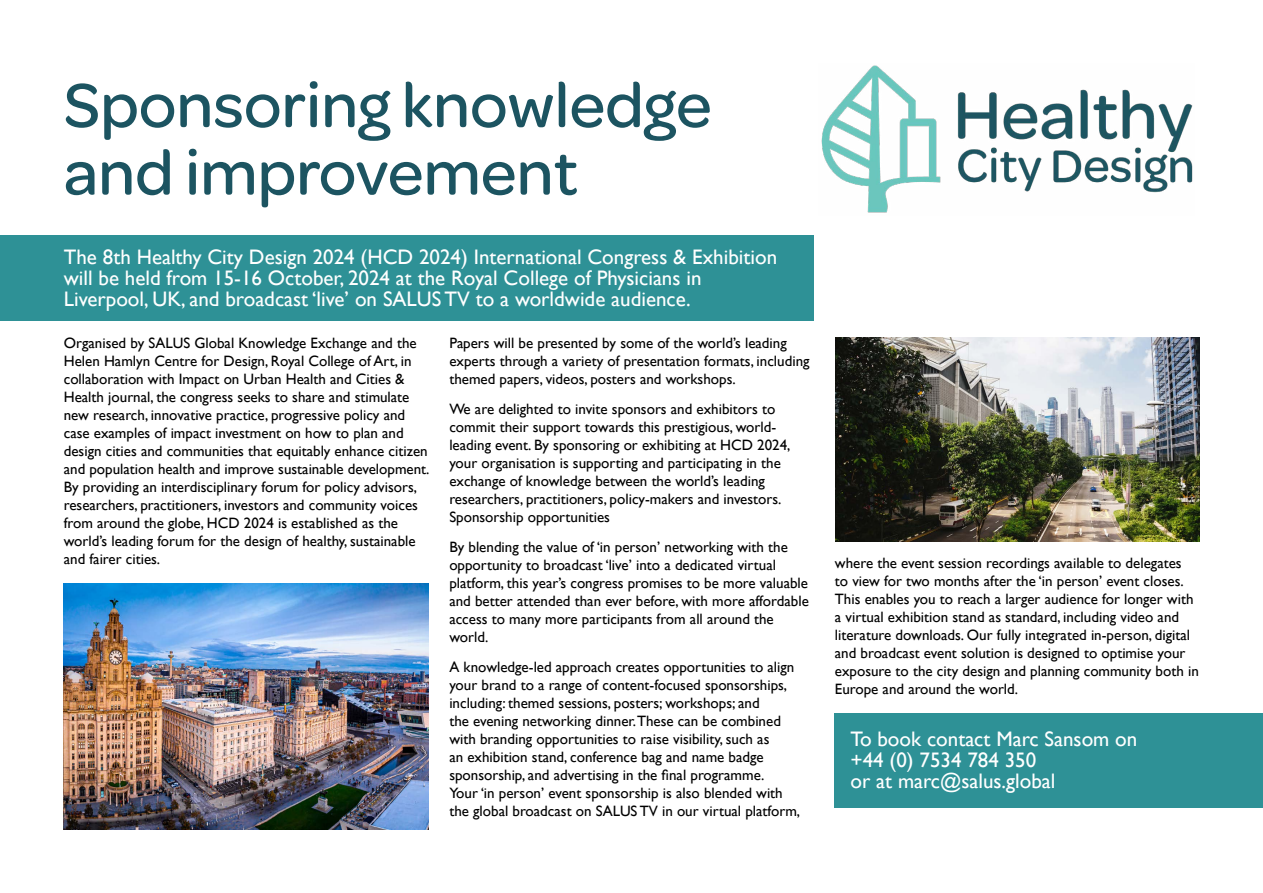
<style>
.page{position:relative;width:1263px;height:893px;background:#fff}
.page>*{position:absolute;margin:0;border:0;box-sizing:border-box;transform-origin:0 0}
.t1{font:500 66px/67.5px "Omnes";color:#1c5461}
.t2{font:21px/21px "Gill Sans";color:#fff}
.t3{font:15px/18px "Gill Sans";color:#000}
</style>
<div class="page">
<div style="left:0;top:236px;width:814px;height:85px;background:#2e9196"></div>
<img style="left:835px;top:338px;width:365px;height:204px">
<img style="left:64px;top:584px;width:364px;height:245px">
<img style="left:821px;top:65px;width:372px;height:148px">
<div style="left:835px;top:713px;width:428px;height:94px;background:#2e9196"></div>
<h1 class="t1" style="left:64px;top:67px;width:650px">Sponsoring knowledge and improvement</h1>
<h2 class="t2" style="left:64px;top:246px;width:715px">The 8th Healthy City Design 2024 (HCD 2024) International Congress &amp; Exhibition will be held from 15-16 October, 2024 at the Royal College of Physicians in<br>Liverpool, UK, and broadcast ‘live’ on SALUS TV to a worldwide audience.</h2>
<p class="t3" style="left:64px;top:334px;width:367px">Organised by SALUS Global Knowledge Exchange and the Helen Hamlyn Centre for Design, Royal College of Art, in collaboration with Impact on Urban Health and Cities &amp; Health journal, the congress seeks to share and stimulate new research, innovative practice, progressive policy and case examples of impact investment on how to plan and design cities and communities that equitably enhance citizen and population health and improve sustainable development.<br>By providing an interdisciplinary forum for policy advisors, researchers, practitioners, investors and community voices from around the globe, HCD 2024 is established as the world’s leading forum for the design of healthy, sustainable and fairer cities.</p>
<p class="t3" style="left:449px;top:334px;width:362px">Papers will be presented by some of the world’s leading experts through a variety of presentation formats, including themed papers, videos, posters and workshops.</p>
<p class="t3" style="left:449px;top:400px;width:343px">We are delighted to invite sponsors and exhibitors to commit their support towards this prestigious, world&shy;leading event. By sponsoring or exhibiting at HCD 2024, your organisation is supporting and participating in the exchange of knowledge between the world’s leading researchers, practitioners, policy-makers and investors.<br>Sponsorship opportunities</p>
<p class="t3" style="left:449px;top:538px;width:361px">By blending the value of ‘in person’ networking with the opportunity to broadcast ‘live’ into a dedicated virtual platform, this year’s congress promises to be more valuable and better attended than ever before, with more affordable access to many more participants from all around the world.</p>
<p class="t3" style="left:449px;top:658px;width:352px">A knowledge-led approach creates opportunities to align your brand to a range of content-focused sponsorships, including: themed sessions, posters; workshops; and<br>the evening networking dinner.These can be combined with branding opportunities to raise visibility, such as<br>an exhibition stand, conference bag and name badge sponsorship, and advertising in the final programme.<br>Your ‘in person’ event sponsorship is also blended with the global broadcast on SALUS TV in our virtual platform,</p>
<p class="t3" style="left:835px;top:554px;width:365px">where the event session recordings available to delegates<br>to view for two months after the ‘in person’ event closes.<br>This enables you to reach a larger audience for longer with a virtual exhibition stand as standard, including video and literature downloads. Our fully integrated in-person, digital and broadcast event solution is designed to optimise your exposure to the city design and planning community both in Europe and around the world.</p>
<h2 class="t2" style="left:850px;top:728px;width:288px">To book contact Marc Sansom on +44 (0) 7534 784 350<br>or at marc@salus.global</h2>
</div>
